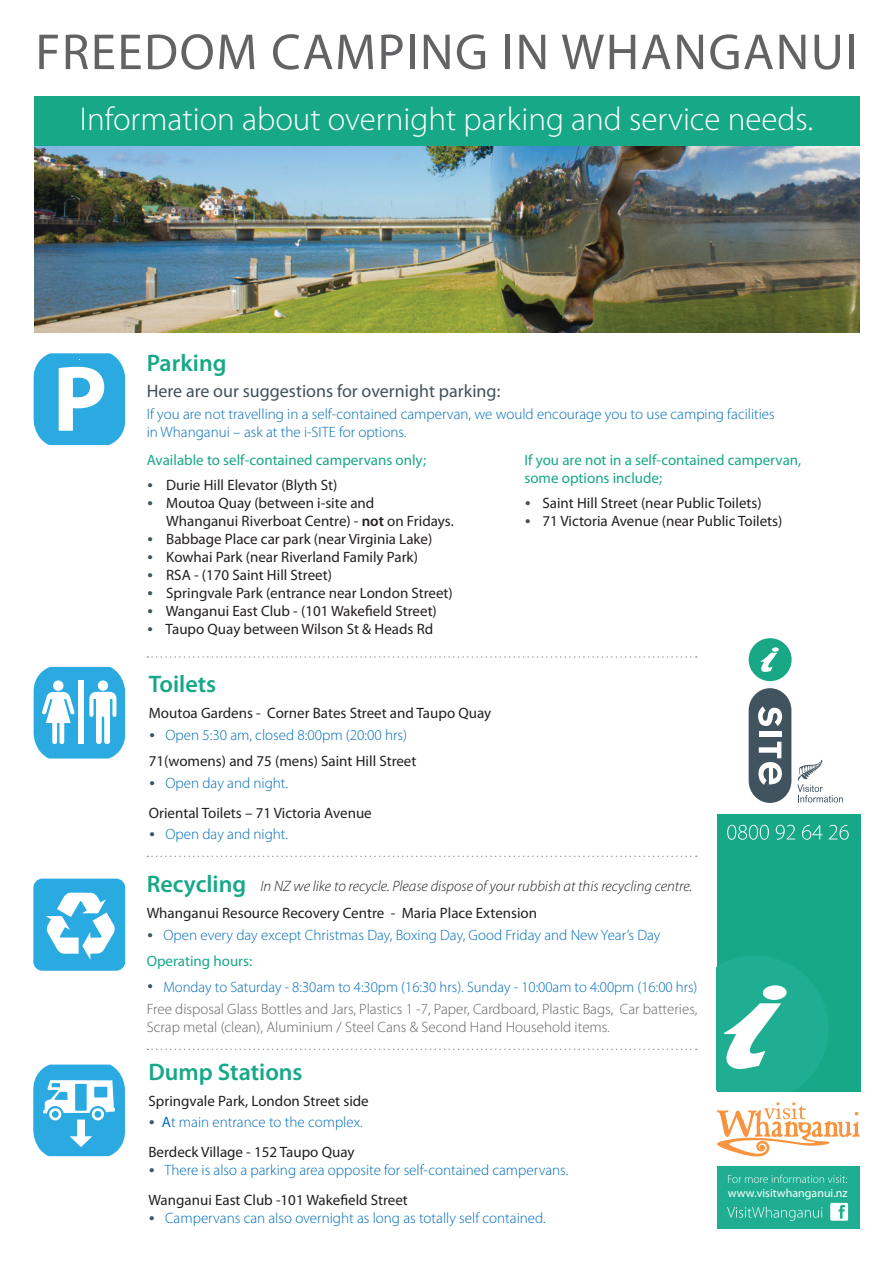
<style>
.page{position:relative;width:893px;height:1263px;background:#fff}
.page>*{position:absolute;margin:0;border:0;box-sizing:border-box;transform-origin:0 0}
.t1{font:51px "Myriad Pro";letter-spacing:.03em;color:#636366}
.t2{font:300 33px "Myriad Pro";color:#fff}
.t3{font:600 24px "Myriad Pro";color:#17a887}
.t4{font:18px "Myriad Pro";color:#40525c}
.t5{font:15px/30.2px "Myriad Pro";color:#231f20}
.t6{font:300 15px/25.8px "Myriad Pro";color:#006db8}
.t7{font:300 15px/22.2px "Myriad Pro";color:#636366}
.t8{font:15px/18px "Myriad Pro";color:#17a887}
.t9{font:italic 300 15px "Myriad Pro";color:#231f20}
.t10{font:12px "Myriad Pro";color:#fff}
.s1{font-family:"Adobe Garamond Pro";color:#40525c}
.s2{font-weight:600}
.s3{font-weight:300;color:#006db8}
.s4{font-family:"Adobe Garamond Pro";font-weight:400;color:#40525c}
.s5{font-weight:400;color:#17a887}
.s6{color:#006db8}
.s7{font-weight:400;color:#231f20}
</style>
<div class="page">
<div style="left:34px;top:96px;width:826px;height:57px;background:#17a887"></div>
<img style="left:35px;top:147px;width:825px;height:186px">
<div style="left:717px;top:814px;width:143px;height:278px;background:#17a887"></div>
<svg style="left:724px;top:985px;width:62px;height:85px"></svg>
<div style="left:762px;top:985px;width:25px;height:15px;background:#fff;border-radius:50%"></div>
<div style="left:717px;top:1166px;width:142px;height:63px;background:#1fae91"></div>
<svg style="left:147px;top:1048px;width:550px;height:2px"></svg>
<svg style="left:147px;top:856px;width:550px;height:1px"></svg>
<svg style="left:147px;top:656px;width:550px;height:2px"></svg>
<svg style="left:717px;top:1102px;width:143px;height:55px"></svg>
<svg style="left:728px;top:1174px;width:119px;height:9px"></svg>
<svg style="left:727px;top:1206px;width:95px;height:15px"></svg>
<svg style="left:830px;top:1203px;width:18px;height:18px"></svg>
<svg style="left:33px;top:667px;width:92px;height:92px"></svg>
<div style="left:78px;top:680px;width:5px;height:64px;background:#fff"></div>
<svg style="left:33px;top:353px;width:92px;height:92px"></svg>
<svg style="left:33px;top:1064px;width:92px;height:92px"></svg>
<div style="left:33px;top:879px;width:92px;height:92px;background:#29aae1;border-radius:9px"></div>
<svg style="left:46px;top:893px;width:69px;height:66px"></svg>
<svg style="left:727px;top:825px;width:122px;height:15px"></svg>
<svg style="left:797px;top:759px;width:46px;height:43px"></svg>
<div style="left:749px;top:638px;width:43px;height:43px;background:#19a886;border-radius:50%"></div>
<svg style="left:760px;top:647px;width:19px;height:25px"></svg>
<svg style="left:749px;top:688px;width:42px;height:115px"></svg>
<h1 class="t1" style="left:36px;top:21px;width:823px">FREEDOM CAMPING IN WHANGANUI</h1>
<h2 class="t2" style="left:80px;top:101px;width:735px">Information about overnight parking and service needs.</h2>
<h3 class="t3" style="left:147px;top:348px;width:81px">Parking</h3>
<p class="t4" style="left:147px;top:380px;width:355px">Here are our suggestions for overnight parking:</p>
<p class="t6" style="left:147px;top:405px;width:630px;line-height:18px">If you are not travelling in a self-contained campervan, we would encourage you to use camping facilities in Whanganui – ask at the i-SITE for options.</p>
<p class="t8" style="left:147px;top:450px;width:281px">Available to self-contained campervans only;</p>
<p class="t5" style="left:147px;top:470px;width:192px"><span class="s1">•</span> Durie Hill Elevator (Blyth St)</p>
<p class="t5" style="left:166px;top:494px;width:289px;line-height:18px;text-indent:-20px"><span class="s1">•</span> Moutoa Quay (between i-site and<br>Whanganui Riverboat Centre) - <span class="s2">not</span> on Fridays.</p>
<p class="t5" style="left:147px;top:524px;width:287px"><span class="s1">•</span> Babbage Place car park (near Virginia Lake)</p>
<p class="t5" style="left:147px;top:542px;width:273px"><span class="s1">•</span> Kowhai Park (near Riverland Family Park)</p>
<p class="t5" style="left:147px;top:560px;width:187px"><span class="s1">•</span> RSA - (170 Saint Hill Street)</p>
<p class="t5" style="left:147px;top:578px;width:308px"><span class="s1">•</span> Springvale Park (entrance near London Street)</p>
<p class="t5" style="left:147px;top:596px;width:292px"><span class="s1">•</span> Wanganui East Club - (101 Wakefield Street)</p>
<p class="t5" style="left:147px;top:614px;width:288px"><span class="s1">•</span> Taupo Quay between Wilson St &amp; Heads Rd</p>
<p class="t8" style="left:524px;top:450px;width:278px">If you are not in a self-contained campervan, some options include;</p>
<p class="t5" style="left:524px;top:488px;width:239px"><span class="s1">•</span> Saint Hill Street (near Public Toilets)</p>
<p class="t5" style="left:524px;top:506px;width:259px"><span class="s1">•</span> 71 Victoria Avenue (near Public Toilets)</p>
<h3 class="t3" style="left:149px;top:669px;width:69px">Toilets</h3>
<p class="t5" style="left:149px;top:698px;width:344px">Moutoa Gardens - Corner Bates Street and Taupo Quay</p>
<p class="t5" style="left:149px;top:721px;width:269px;line-height:26.5px"><span class="s1">•</span> <span class="s3">Open 5:30 am, closed 8:00pm (20:00 hrs)<br></span>71(womens) and 75 (mens) Saint Hill Street</p>
<p class="t5" style="left:149px;top:767px;width:224px"><span class="s1">•</span> <span class="s3">Open day and night.<br></span>Oriental Toilets – 71 Victoria Avenue</p>
<p class="t6" style="left:149px;top:822px;width:141px"><span class="s4">•</span> Open day and night.</p>
<h3 class="t3" style="left:147px;top:869px;width:101px">Recycling</h3>
<p class="t5" style="left:147px;top:898px;width:392px">Whanganui Resource Recovery Centre - Maria Place Extension</p>
<p class="t6" style="left:147px;top:922px;width:515px"><span class="s4">•</span> Open every day except Christmas Day, Boxing Day, Good Friday and New Year’s Day<br><span class="s5">Operating hours:</span></p>
<p class="t7" style="left:147px;top:976px;width:552px"><span class="s4">•</span> <span class="s6">Monday to Saturday - 8:30am to 4:30pm (16:30 hrs). Sunday - 10:00am to 4:00pm (16:00 hrs)<br></span>Free disposal Glass Bottles and Jars, Plastics 1 -7, Paper, Cardboard, Plastic Bags, Car batteries,</p>
<p class="t7" style="left:147px;top:1016px;width:465px">Scrap metal (clean), Aluminium / Steel Cans &amp; Second Hand Household items.</p>
<p class="t9" style="left:260px;top:878px;width:433px">In NZ we like to recycle. Please dispose of your rubbish at this recycling centre.</p>
<h3 class="t3" style="left:148px;top:1056px;width:156px">Dump Stations</h3>
<p class="t5" style="left:148px;top:1085px;width:222px">Springvale Park, London Street side</p>
<p class="t5" style="left:148px;top:1107px;width:216px"><span class="s1">•</span> <span class="s6">A</span><span class="s3">t main entrance to the complex.<br></span>Berdeck Village - 152 Taupo Quay</p>
<p class="t6" style="left:148px;top:1155px;width:421px;line-height:30.2px"><span class="s4">•</span> There is also a parking area opposite for self-contained campervans.<br><span class="s7">Wanganui East Club -101 Wakefield Street</span></p>
<p class="t6" style="left:148px;top:1206px;width:399px"><span class="s4">•</span> Campervans can also overnight as long as totally self contained.</p>
<p class="t10" style="left:728px;top:1185px;width:121px">www.visitwhanganui.nz</p>
</div>
